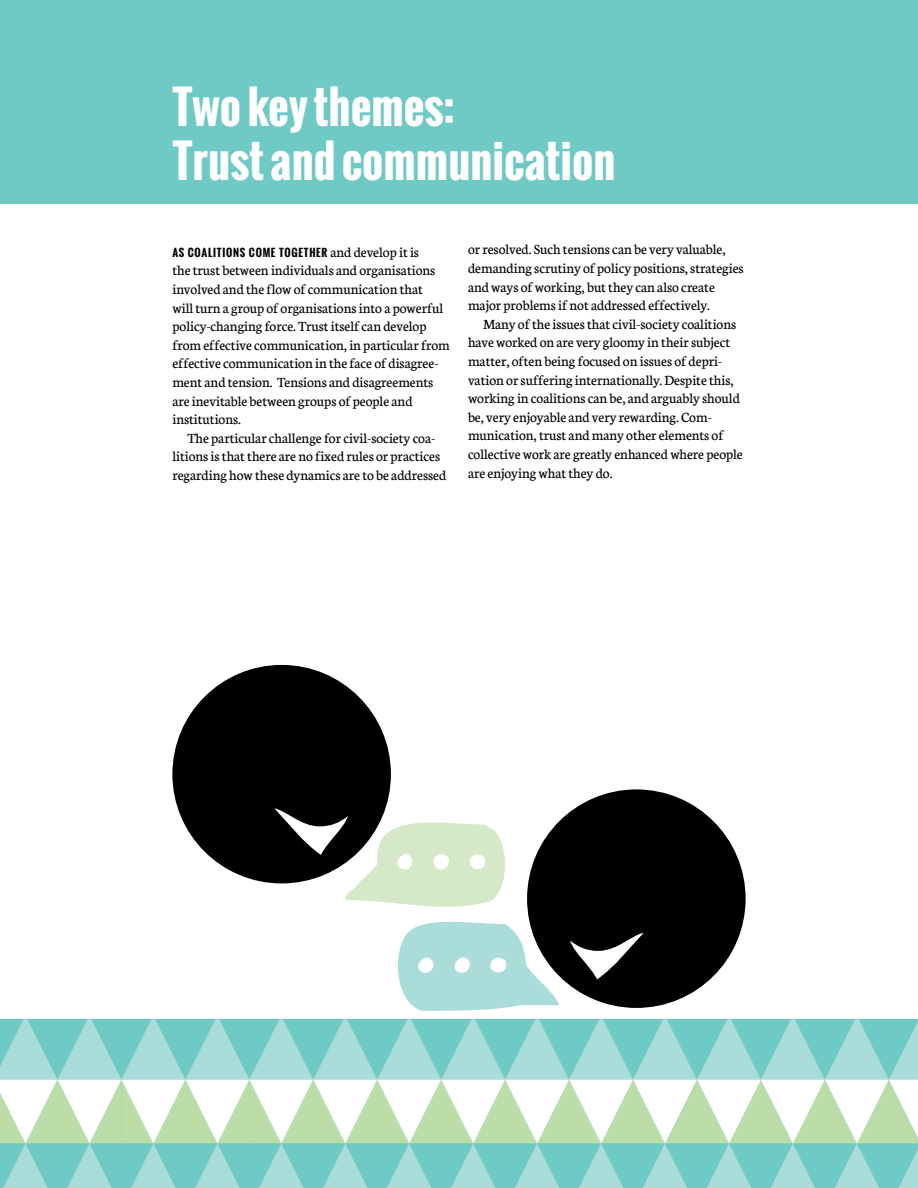
<style>
.page{position:relative;width:918px;height:1188px;background:#fff}
.page>*{position:absolute;margin:0;border:0;box-sizing:border-box;transform-origin:0 0}
.t1{font:700 45px/54px "Oswald";color:#fff}
.t2{font:15px/18.6px "Neuton";color:#000}
.t3{font:700 10.5px "Oswald";letter-spacing:.07em;color:#000}
.s1{font-family:"Neuton";font-weight:400;font-size:15px}
</style>
<div class="page">
<div style="left:0;top:0;width:918px;height:204px;background:#6fc9c4"></div>
<svg style="left:0;top:1019px;width:918px;height:169px"></svg>
<div style="left:172px;top:665px;width:219px;height:218px;background:#000;border-radius:50%"></div>
<svg style="left:274px;top:808px;width:285px;height:203px"></svg>
<div style="left:527px;top:789px;width:219px;height:219px;background:#000;border-radius:50%"></div>
<svg style="left:570px;top:933px;width:74px;height:46px"></svg>
<h1 class="t1" style="left:172px;top:80px;width:445px">Two key themes:<br>Trust and communication</h1>
<p class="t3" style="left:172px;top:245px;width:248px">AS COALITIONS COME TOGETHER <span class="s1">and develop it is</span></p>
<p class="t2" style="left:172px;top:261px;width:279px">the trust between individuals and organisations involved and the flow of communication that<br>will turn a group of organisations into a powerful policy-changing force. Trust itself can develop from effective communication, in particular from effective communication in the face of disagree&shy;ment and tension. Tensions and disagreements are inevitable between groups of people and institutions.</p>
<p class="t2" style="left:172px;top:429px;width:275px;text-align:center">The particular challenge for civil-society coa&shy;litions is that there are no fixed rules or practices regarding how these dynamics are to be addressed</p>
<p class="t2" style="left:468px;top:240px;width:277px">or resolved. Such tensions can be very valuable, demanding scrutiny of policy positions, strategies and ways of working, but they can also create major problems if not addressed effectively.</p>
<p class="t2" style="left:468px;top:315px;width:276px;text-indent:15px">Many of the issues that civil-society coalitions have worked on are very gloomy in their subject matter, often being focused on issues of depri&shy;vation or suffering internationally. Despite this, working in coalitions can be, and arguably should be, very enjoyable and very rewarding. Com&shy;munication, trust and many other elements of collective work are greatly enhanced where people are enjoying what they do.</p>
</div>
